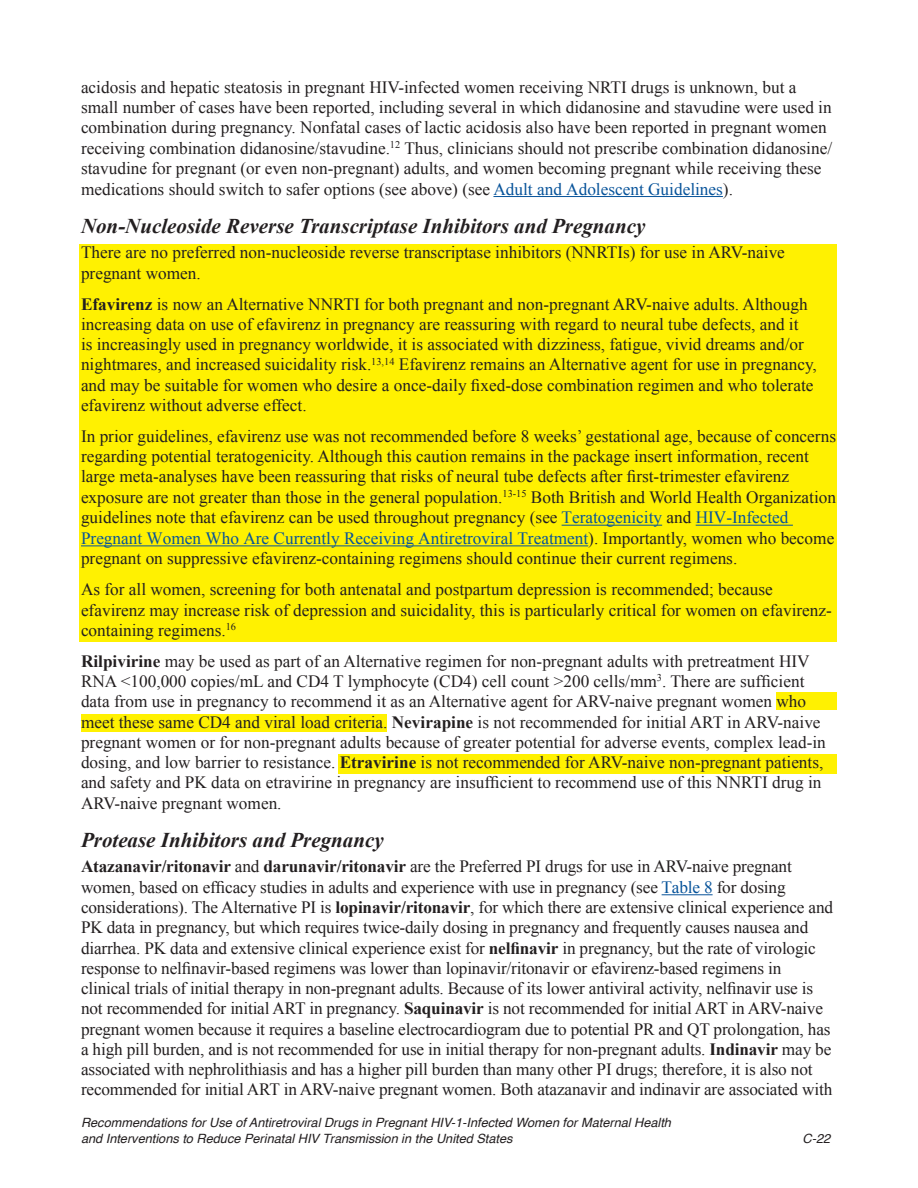
<style>
.page{position:relative;width:918px;height:1188px;background:#fff}
.page>*{position:absolute;margin:0;border:0;box-sizing:border-box;transform-origin:0 0}
.Heading_3{font:italic 700 21px "Times New Roman";color:#231f20}
.Body{font:17.25px/20.2px "Times New Roman";color:#231f20}
.t1{font:italic 12.75px/15.8px "Helvetica";color:#231f20}
.s1{color:#07539a}
.s2{font-weight:700}
</style>
<div class="page">
<div style="left:80px;top:244px;width:757px;height:398px;background:#fff101"></div>
<div style="left:777px;top:692px;width:60px;height:18px;background:#fff101"></div>
<div style="left:81px;top:714px;width:306px;height:17px;background:#fff101"></div>
<div style="left:338px;top:754px;width:499px;height:19px;background:#fff101"></div>
<hr style="left:493px;top:196px;width:230px;height:1px;background:#07539a">
<hr style="left:562px;top:525px;width:100px;height:1px;background:#07539a">
<hr style="left:696px;top:525px;width:97px;height:1px;background:#07539a">
<hr style="left:81px;top:545px;width:507px;height:1px;background:#07539a">
<hr style="left:662px;top:894px;width:51px;height:1px;background:#07539a">
<p class="Body" style="left:81px;top:77px;width:753px">acidosis and hepatic steatosis in pregnant HIV-infected women receiving NRTI drugs is unknown, but a small number of cases have been reported, including several in which didanosine and stavudine were used in combination during pregnancy. Nonfatal cases of lactic acidosis also have been reported in pregnant women receiving combination didanosine/stavudine.<sup>12</sup> Thus, clinicians should not prescribe combination didanosine/ stavudine for pregnant (or even non-pregnant) adults, and women becoming pregnant while receiving these medications should switch to safer options (see above) (see <span class="s1">Adult and Adolescent Guidelines</span>).</p>
<p class="Heading_3" style="left:81px;top:211px;width:566px">Non-Nucleoside Reverse Transcriptase Inhibitors and Pregnancy</p>
<p class="Body" style="left:81px;top:242px;width:705px">There are no preferred non-nucleoside reverse transcriptase inhibitors (NNRTIs) for use in ARV-naive pregnant women.</p>
<p class="Body" style="left:81px;top:293px;width:737px"><span class="s2">Efavirenz</span> is now an Alternative NNRTI for both pregnant and non-pregnant ARV-naive adults. Although increasing data on use of efavirenz in pregnancy are reassuring with regard to neural tube defects, and it<br>is increasingly used in pregnancy worldwide, it is associated with dizziness, fatigue, vivid dreams and/or nightmares, and increased suicidality risk.<sup>13,14</sup> Efavirenz remains an Alternative agent for use in pregnancy, and may be suitable for women who desire a once-daily fixed-dose combination regimen and who tolerate efavirenz without adverse effect.</p>
<p class="Body" style="left:81px;top:426px;width:757px">In prior guidelines, efavirenz use was not recommended before 8 weeks’ gestational age, because of concerns regarding potential teratogenicity. Although this caution remains in the package insert information, recent large meta-analyses have been reassuring that risks of neural tube defects after first-trimester efavirenz exposure are not greater than those in the general population.<sup>13-15</sup> Both British and World Health Organization guidelines note that efavirenz can be used throughout pregnancy (see <span class="s1">Teratogenicity</span> and <span class="s1">HIV-Infected Pregnant Women Who Are Currently Receiving Antiretroviral Treatment</span>). Importantly, women who become pregnant on suppressive efavirenz-containing regimens should continue their current regimens.</p>
<p class="Body" style="left:81px;top:579px;width:752px">As for all women, screening for both antenatal and postpartum depression is recommended; because efavirenz may increase risk of depression and suicidality, this is particularly critical for women on efavirenz&shy;containing regimens.<sup>16</sup></p>
<p class="Body" style="left:81px;top:651px;width:746px"><span class="s2">Rilpivirine</span> may be used as part of an Alternative regimen for non-pregnant adults with pretreatment HIV RNA &lt;100,000 copies/mL and CD4 T lymphocyte (CD4) cell count &gt;200 cells/mm<sup>3</sup>. There are sufficient data from use in pregnancy to recommend it as an Alternative agent for ARV-naive pregnant women who meet these same CD4 and viral load criteria. <span class="s2">Nevirapine</span> is not recommended for initial ART in ARV-naive pregnant women or for non-pregnant adults because of greater potential for adverse events, complex lead-in dosing, and low barrier to resistance. <span class="s2">Etravirine</span> is not recommended for ARV-naive non-pregnant patients, and safety and PK data on etravirine in pregnancy are insufficient to recommend use of this NNRTI drug in ARV-naive pregnant women.</p>
<p class="Heading_3" style="left:81px;top:825px;width:304px">Protease Inhibitors and Pregnancy</p>
<p class="Body" style="left:81px;top:856px;width:754px"><span class="s2">Atazanavir/ritonavir</span> and <span class="s2">darunavir/ritonavir</span> are the Preferred PI drugs for use in ARV-naive pregnant women, based on efficacy studies in adults and experience with use in pregnancy (see <span class="s1">Table 8</span> for dosing considerations). The Alternative PI is <span class="s2">lopinavir/ritonavir</span>, for which there are extensive clinical experience and PK data in pregnancy, but which requires twice-daily dosing in pregnancy and frequently causes nausea and diarrhea. PK data and extensive clinical experience exist for <span class="s2">nelfinavir</span> in pregnancy, but the rate of virologic response to nelfinavir-based regimens was lower than lopinavir/ritonavir or efavirenz-based regimens in clinical trials of initial therapy in non-pregnant adults. Because of its lower antiviral activity, nelfinavir use is not recommended for initial ART in pregnancy. <span class="s2">Saquinavir</span> is not recommended for initial ART in ARV-naive pregnant women because it requires a baseline electrocardiogram due to potential PR and QT prolongation, has a high pill burden, and is not recommended for use in initial therapy for non-pregnant adults. <span class="s2">Indinavir</span> may be associated with nephrolithiasis and has a higher pill burden than many other PI drugs; therefore, it is also not recommended for initial ART in ARV-naive pregnant women. Both atazanavir and indinavir are associated with</p>
<p class="t1" style="left:81px;top:1115px;width:592px">Recommendations for Use of Antiretroviral Drugs in Pregnant HIV-1-Infected Women for Maternal Health and Interventions to Reduce Perinatal HIV Transmission in the United States</p>
<p class="t1" style="left:803px;top:1131px;width:29px">C-22</p>
</div>
